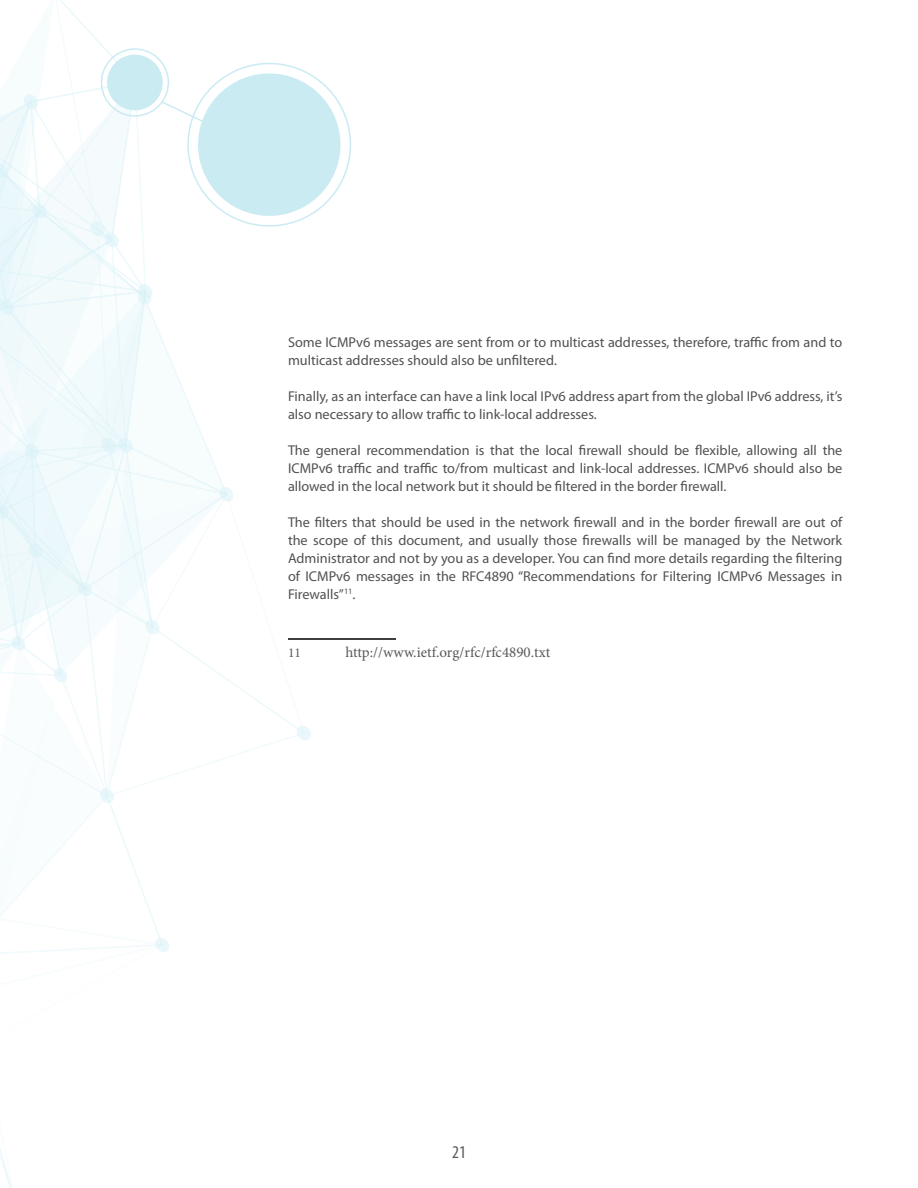
<style>
.page{position:relative;width:918px;height:1188px;background:#fff}
.page>*{position:absolute;margin:0;border:0;box-sizing:border-box;transform-origin:0 0}
.t1{font:condensed 18px "Myriad Pro";color:#58595b}
.t2{font:15px "Minion Pro";color:#58595b}
.t3{font:14.25px/18px "Myriad Pro";color:#515151}
.t4{font:13.5px "Minion Pro";color:#58595b}
</style>
<div class="page">
<svg style="left:0;top:0;width:352px;height:1188px"></svg>
<hr style="left:288px;top:638px;width:108px;height:2px;background:#000">
<p class="t3" style="left:288px;top:333px;width:556px">Some ICMPv6 messages are sent from or to multicast addresses, therefore, traffic from and to multicast addresses should also be unfiltered.</p>
<p class="t3" style="left:288px;top:387px;width:556px">Finally, as an interface can have a link local IPv6 address apart from the global IPv6 address, it’s also necessary to allow traffic to link-local addresses.</p>
<p class="t3" style="left:288px;top:441px;width:556px;text-align:justify">The general recommendation is that the local firewall should be flexible, allowing all the ICMPv6 traffic and traffic to/from multicast and link-local addresses. ICMPv6 should also be allowed in the local network but it should be filtered in the border firewall.</p>
<p class="t3" style="left:288px;top:513px;width:556px;text-align:justify">The filters that should be used in the network firewall and in the border firewall are out of the scope of this document, and usually those firewalls will be managed by the Network Administrator and not by you as a developer. You can find more details regarding the filtering of ICMPv6 messages in the RFC4890 “Recommendations for Filtering ICMPv6 Messages in Firewalls”<sup>11</sup>.</p>
<p class="t4" style="left:288px;top:644px;width:14px">11</p>
<p class="t2" style="left:345px;top:642px;width:207px">http://www.ietf.org/rfc/rfc4890.txt</p>
<p class="t1" style="left:452px;top:1141px;width:15px">21</p>
</div>
